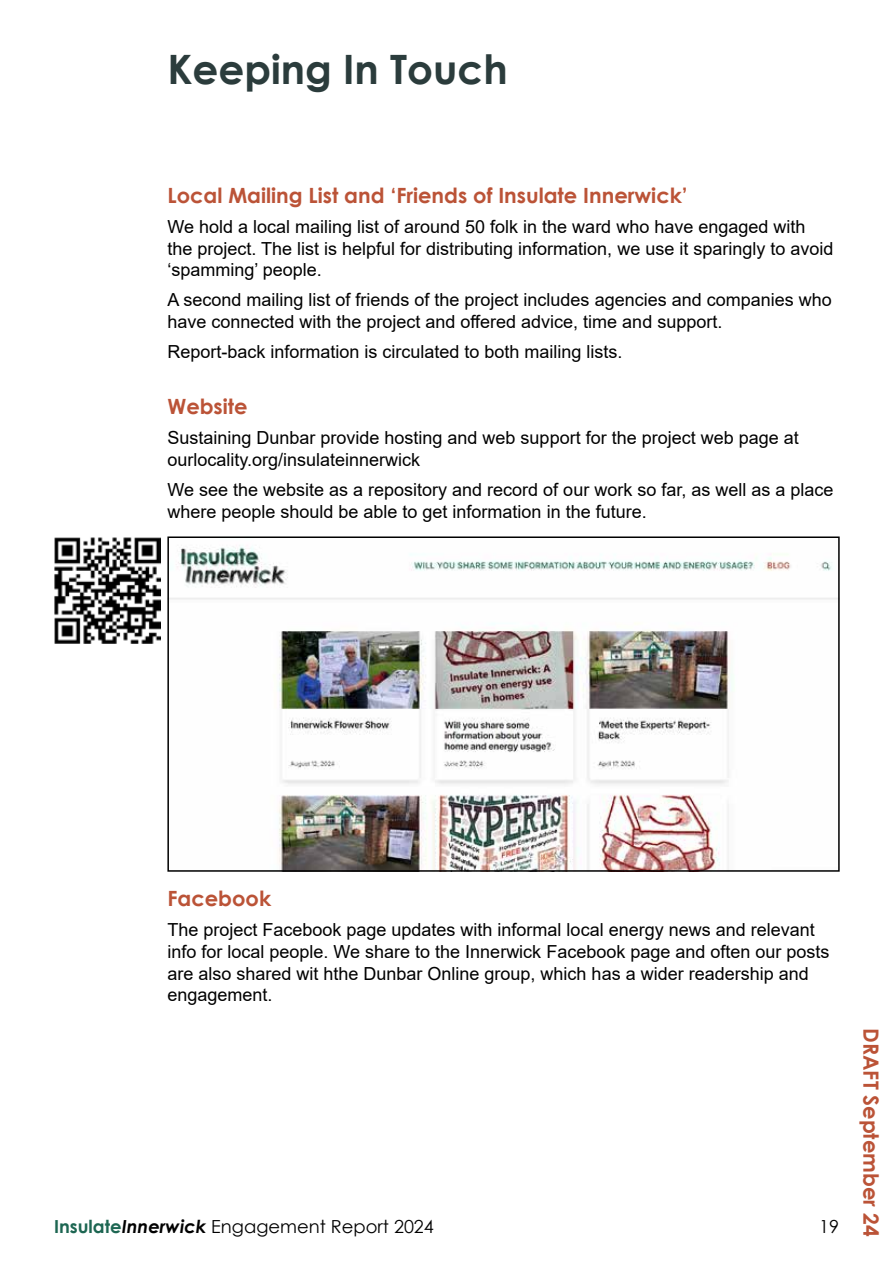
<style>
.page{position:relative;width:893px;height:1263px;background:#fff}
.page>*{position:absolute;margin:0;border:0;box-sizing:border-box;transform-origin:0 0}
.t1{font:700 40.5px "Century Gothic";color:#2b3c3c}
.t2{font:700 21px "Century Gothic";color:#bb5337}
.t3{font:18px/21.6px "Arial";color:#000}
.t4{font:18px "Century Gothic";color:#000}
.s1{font-weight:700;color:#1d6652}
.s2{font-weight:700;font-style:italic}
</style>
<div class="page">
<img style="left:54px;top:537px;width:106px;height:106px">
<img style="left:170px;top:546px;width:667px;height:323px">
<div style="left:167px;top:536px;width:673px;height:336px;border:2px solid #000"></div>
<h1 class="t1" style="left:167px;top:39px;width:342px">Keeping In Touch</h1>
<p class="t2" style="left:167px;top:179px;width:522px">Local Mailing List and ‘Friends of Insulate Innerwick’</p>
<p class="t3" style="left:167px;top:216px;width:667px">We hold a local mailing list of around 50 folk in the ward who have engaged with the project. The list is helpful for distributing information, we use it sparingly to avoid ‘spamming’ people.</p>
<p class="t3" style="left:167px;top:289px;width:666px">A second mailing list of friends of the project includes agencies and companies who have connected with the project and offered advice, time and support.</p>
<p class="t3" style="left:167px;top:341px;width:457px">Report-back information is circulated to both mailing lists.</p>
<p class="t2" style="left:167px;top:391px;width:82px">Website</p>
<p class="t3" style="left:167px;top:427px;width:633px">Sustaining Dunbar provide hosting and web support for the project web page at ourlocality.org/insulateinnerwick</p>
<p class="t3" style="left:167px;top:479px;width:667px">We see the website as a repository and record of our work so far, as well as a place where people should be able to get information in the future.</p>
<p class="t2" style="left:167px;top:883px;width:105px">Facebook</p>
<p class="t3" style="left:167px;top:919px;width:664px">The project Facebook page updates with informal local energy news and relevant info for local people. We share to the Innerwick Facebook page and often our posts are also shared wit hthe Dunbar Online group, which has a wider readership and engagement.</p>
<p class="t4" style="left:54px;top:1214px;width:381px"><span class="s1">Insulate</span><span class="s2">Innerwick</span> Engagement Report 2024</p>
<p class="t4" style="left:819px;top:1214px;width:21px">19</p>
<p class="t2" style="left:887px;top:1028px;width:210px;rotate:90deg">DRAFT September 24</p>
</div>
